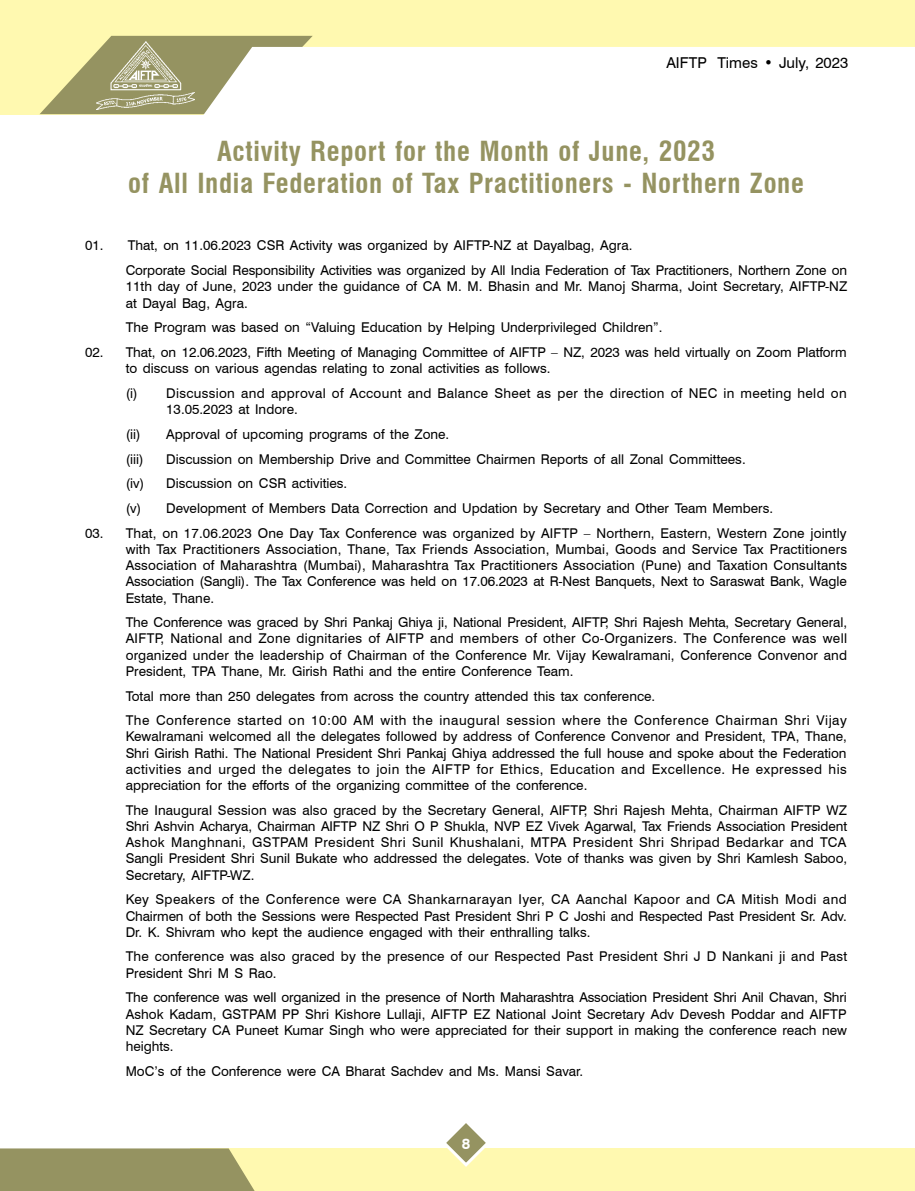
<style>
.page{position:relative;width:915px;height:1191px;background:#fff}
.page>*{position:absolute;margin:0;border:0;box-sizing:border-box;transform-origin:0 0}
.t1{font:700 condensed 27px/32.4px "Swiss 721 BT";letter-spacing:.025em;color:#959361;text-align:center}
.t2{font:15px "Swiss 721 BT";color:#000}
.t3{font:700 15px "Swiss 721 BT";color:#fff}
.t4{font:13.5px/16.2px "Swiss 721 BT";color:#000}
.t5{font:13.5px/24.8px "Swiss 721 BT";letter-spacing:.04em;color:#000}
.t6{font:13.5px/16.2px "Swiss 721 BT";letter-spacing:.025em;color:#000}
</style>
<div class="page">
<div style="left:0;top:0;width:914px;height:114px;background:#fff9b0"></div>
<hr style="left:914px;top:0;width:1px;height:114px;background:#fff9b0">
<svg style="left:40px;top:36px;width:272px;height:78px"></svg>
<div style="left:202px;top:47px;width:712px;height:68px;background:#fff"></div>
<img style="left:96px;top:42px;width:99px;height:68px">
<div style="left:190px;top:1148px;width:724px;height:43px;background:#fff9b0"></div>
<svg style="left:0;top:1148px;width:255px;height:43px"></svg>
<svg style="left:446px;top:1123px;width:40px;height:44px"></svg>
<p class="t2" style="left:666px;top:54px;width:183px">AIFTP Times • July, 2023</p>
<h1 class="t1" style="left:128px;top:135px;width:677px">Activity Report for the Month of June, 2023<br>of All India Federation of Tax Practitioners - Northern Zone</h1>
<p class="t4" style="left:126px;top:233px;width:722px;line-height:24.8px;text-indent:-40px">01. That, on 11.06.2023 CSR Activity was organized by AIFTP-NZ at Dayalbag, Agra.<br>Corporate Social Responsibility Activities was organized by All India Federation of Tax Practitioners, Northern Zone on</p>
<p class="t4" style="left:126px;top:278px;width:722px">11th day of June, 2023 under the guidance of CA M. M. Bhasin and Mr. Manoj Sharma, Joint Secretary, AIFTP-NZ at Dayal Bag, Agra.</p>
<p class="t4" style="left:126px;top:319px;width:538px">The Program was based on “Valuing Education by Helping Underprivileged Children”.</p>
<p class="t4" style="left:126px;top:344px;width:722px;text-indent:-40px">02. That, on 12.06.2023, Fifth Meeting of Managing Committee of AIFTP – NZ, 2023 was held virtually on Zoom Platform to discuss on various agendas relating to zonal activities as follows.</p>
<p class="t6" style="left:166px;top:385px;width:681px;text-indent:-40px">(i) Discussion and approval of Account and Balance Sheet as per the direction of NEC in meeting held on<br>13.05.2023 at Indore.</p>
<p class="t4" style="left:126px;top:421px;width:325px;line-height:24.8px">(ii) Approval of upcoming programs of the Zone. (iii)</p>
<p class="t4" style="left:126px;top:446px;width:648px;line-height:24.8px;text-indent:40px">Discussion on Membership Drive and Committee Chairmen Reports of all Zonal Committees.<br>(iv) Discussion on CSR activities.<br>(v) Development of Members Data Correction and Updation by Secretary and Other Team Members.</p>
<p class="t4" style="left:126px;top:524px;width:722px;text-align:justify;text-indent:-40px">03. That, on 17.06.2023 One Day Tax Conference was organized by AIFTP – Northern, Eastern, Western Zone jointly with Tax Practitioners Association, Thane, Tax Friends Association, Mumbai, Goods and Service Tax Practitioners Association of Maharashtra (Mumbai), Maharashtra Tax Practitioners Association (Pune) and Taxation Consultants Association (Sangli). The Tax Conference was held on 17.06.2023 at R-Nest Banquets, Next to Saraswat Bank, Wagle Estate, Thane.</p>
<p class="t4" style="left:126px;top:614px;width:722px;text-align:justify">The Conference was graced by Shri Pankaj Ghiya ji, National President, AIFTP, Shri Rajesh Mehta, Secretary General, AIFTP, National and Zone dignitaries of AIFTP and members of other Co-Organizers. The Conference was well organized under the leadership of Chairman of the Conference Mr. Vijay Kewalramani, Conference Convenor and President, TPA Thane, Mr. Girish Rathi and the entire Conference Team.</p>
<p class="t5" style="left:126px;top:683px;width:722px">Total more than 250 delegates from across the country attended this tax conference.<br>The Conference started on 10:00 AM with the inaugural session where the Conference Chairman Shri Vijay</p>
<p class="t4" style="left:126px;top:728px;width:722px;text-align:justify">Kewalramani welcomed all the delegates followed by address of Conference Convenor and President, TPA, Thane, Shri Girish Rathi. The National President Shri Pankaj Ghiya addressed the full house and spoke about the Federation activities and urged the delegates to join the AIFTP for Ethics, Education and Excellence. He expressed his appreciation for the efforts of the organizing committee of the conference.</p>
<p class="t4" style="left:126px;top:801px;width:722px;text-align:justify">The Inaugural Session was also graced by the Secretary General, AIFTP, Shri Rajesh Mehta, Chairman AIFTP WZ Shri Ashvin Acharya, Chairman AIFTP NZ Shri O P Shukla, NVP EZ Vivek Agarwal, Tax Friends Association President Ashok Manghnani, GSTPAM President Shri Sunil Khushalani, MTPA President Shri Shripad Bedarkar and TCA Sangli President Shri Sunil Bukate who addressed the delegates. Vote of thanks was given by Shri Kamlesh Saboo, Secretary, AIFTP-WZ.</p>
<p class="t4" style="left:126px;top:891px;width:722px;text-align:justify">Key Speakers of the Conference were CA Shankarnarayan Iyer, CA Aanchal Kapoor and CA Mitish Modi and Chairmen of both the Sessions were Respected Past President Shri P C Joshi and Respected Past President Sr. Adv.<br>Dr. K. Shivram who kept the audience engaged with their enthralling talks.</p>
<p class="t4" style="left:126px;top:948px;width:722px">The conference was also graced by the presence of our Respected Past President Shri J D Nankani ji and Past<br>President Shri M S Rao.</p>
<p class="t4" style="left:126px;top:989px;width:722px;text-align:justify">The conference was well organized in the presence of North Maharashtra Association President Shri Anil Chavan, Shri Ashok Kadam, GSTPAM PP Shri Kishore Lullaji, AIFTP EZ National Joint Secretary Adv Devesh Poddar and AIFTP NZ Secretary CA Puneet Kumar Singh who were appreciated for their support in making the conference reach new heights.</p>
<p class="t4" style="left:126px;top:1062px;width:459px">MoC’s of the Conference were CA Bharat Sachdev and Ms. Mansi Savar.</p>
<p class="t3" style="left:461px;top:1134px;width:10px">8</p>
</div>
